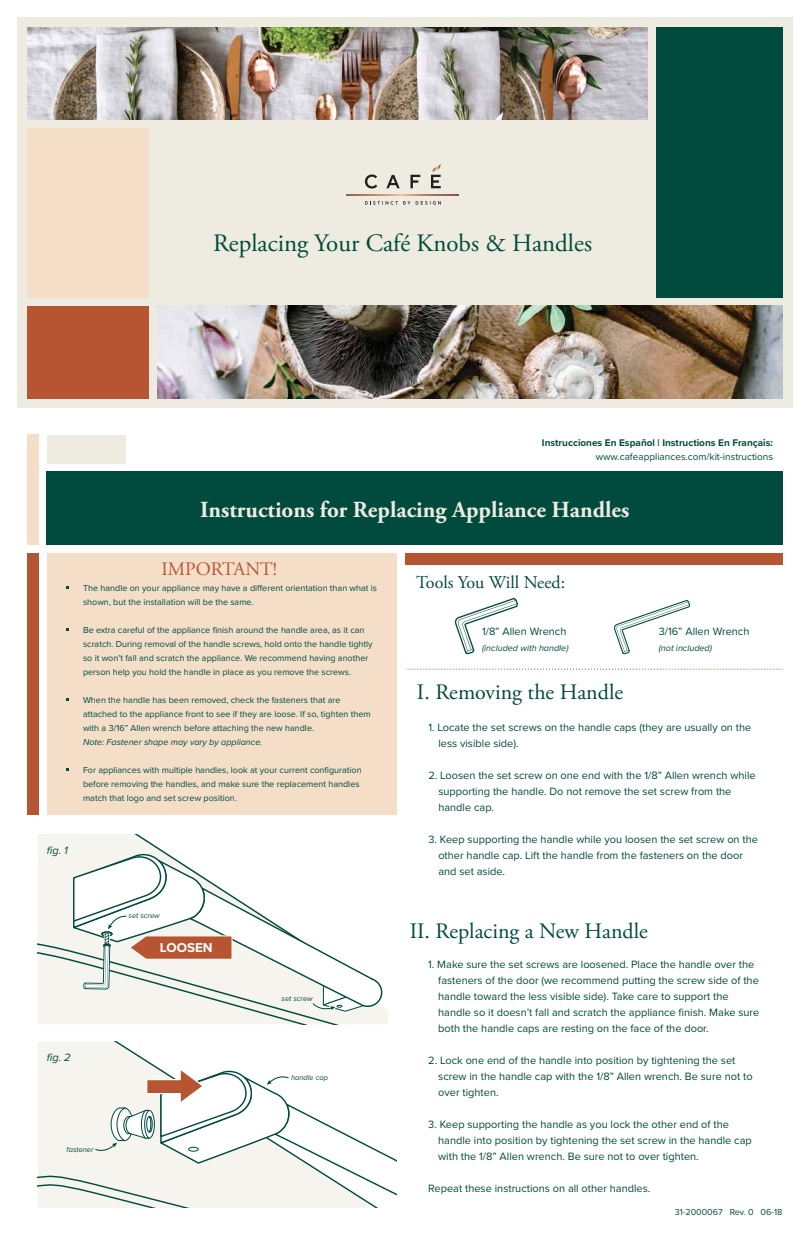
<style>
.page{position:relative;width:810px;height:1242px;background:#fff}
.page>*{position:absolute;margin:0;border:0;box-sizing:border-box;transform-origin:0 0}
.t1{font:25px "Adobe Garamond Pro";color:#004b3d}
.t2{font:700 23px "Adobe Garamond Pro";color:#eeece0}
.t3{font:22px "Adobe Garamond Pro";color:#004b3d}
.t4{font:19px "Adobe Garamond Pro";color:#b75533}
.t5{font:18px "Adobe Garamond Pro";color:#004b3d}
.t6{font:700 13.4px "Proxima Nova";color:#fff}
.t7{font:11px/16px "Proxima Nova";color:#004b3d}
.t8{font:italic 11px "Proxima Nova";color:#004b3d}
.t9{font:700 10px "Proxima Nova";color:#004b3d}
.t10{font:10px "Proxima Nova";color:#004b3d}
.t11{font:9px/14px "Proxima Nova";color:#004b3d}
.t12{font:italic 9px "Proxima Nova";color:#004b3d}
.t13{font:italic 7.5px "Proxima Nova";color:#004b3d}
</style>
<div class="page">
<div style="left:47px;top:472px;width:736px;height:73px;background:#004b3d"></div>
<div style="left:27px;top:435px;width:11px;height:110px;background:#f4dec8"></div>
<div style="left:47px;top:435px;width:78px;height:29px;background:#eeece0"></div>
<div style="left:47px;top:554px;width:349px;height:261px;background:#f4dec8"></div>
<div style="left:27px;top:554px;width:11px;height:261px;background:#b75533"></div>
<div style="left:27px;top:434px;width:11px;height:110px;background:#f4dec8"></div>
<svg style="left:614px;top:600px;width:76px;height:54px"></svg>
<svg style="left:455px;top:598px;width:63px;height:56px"></svg>
<svg style="left:406px;top:669px;width:377px;height:1px"></svg>
<div style="left:405px;top:554px;width:378px;height:11px;background:#b75533"></div>
<div style="left:17px;top:17px;width:776px;height:391px;background:#eeece0"></div>
<div style="left:27px;top:128px;width:122px;height:170px;background:#f4dec8"></div>
<img style="left:157px;top:306px;width:626px;height:92px">
<div style="left:656px;top:27px;width:127px;height:271px;background:#004b3d"></div>
<div style="left:27px;top:306px;width:122px;height:92px;background:#b75533"></div>
<img style="left:27px;top:27px;width:621px;height:93px">
<svg style="left:347px;top:194px;width:112px;height:1px"></svg>
<svg style="left:365px;top:201px;width:45px;height:4px"></svg>
<svg style="left:416px;top:201px;width:25px;height:4px"></svg>
<svg style="left:365px;top:175px;width:12px;height:14px"></svg>
<svg style="left:386px;top:175px;width:14px;height:13px"></svg>
<svg style="left:411px;top:175px;width:9px;height:13px"></svg>
<svg style="left:431px;top:163px;width:10px;height:25px"></svg>
<svg style="left:38px;top:834px;width:129px;height:19px;background:#f1f1ec"></svg>
<svg style="left:38px;top:1042px;width:118px;height:24px"></svg>
<svg style="left:38px;top:1066px;width:359px;height:142px"></svg>
<svg style="left:38px;top:853px;width:344px;height:171px"></svg>
<h1 class="t1" style="left:213px;top:233px;width:380px">Replacing Your Café Knobs &amp; Handles</h1>
<p class="t9" style="left:542px;top:438px;width:233px">Instrucciones En Español | Instructions En Français:</p>
<p class="t10" style="left:596px;top:453px;width:179px">www.cafeappliances.com/kit-instructions</p>
<h2 class="t2" style="left:200px;top:500px;width:431px">Instructions for Replacing Appliance Handles</h2>
<h3 class="t4" style="left:162px;top:562px;width:117px">IMPORTANT!</h3>
<p class="t11" style="left:83px;top:582px;width:296px">The handle on your appliance may have a different orientation than what is shown, but the installation will be the same.</p>
<p class="t11" style="left:83px;top:624px;width:291px">Be extra careful of the appliance finish around the handle area, as it can scratch. During removal of the handle screws, hold onto the handle tightly so it won’t fall and scratch the appliance. We recommend having another person help you hold the handle in place as you remove the screws.</p>
<p class="t11" style="left:83px;top:694px;width:289px">When the handle has been removed, check the fasteners that are attached to the appliance front to see if they are loose. If so, tighten them with a 3/16” Allen wrench before attaching the new handle.</p>
<p class="t12" style="left:83px;top:738px;width:181px">Note: Fastener shape may vary by appliance.</p>
<p class="t11" style="left:83px;top:764px;width:280px">For appliances with multiple handles, look at your current configuration before removing the handles, and make sure the replacement handles match that logo and set screw position.</p>
<p class="t8" style="left:47px;top:846px;width:23px">fig. 1</p>
<p class="t13" style="left:129px;top:913px;width:33px">set screw</p>
<h3 class="t5" style="left:416px;top:575px;width:150px">Tools You Will Need:</h3>
<p class="t7" style="left:482px;top:624px;width:86px">1/8” Allen Wrench</p>
<p class="t12" style="left:482px;top:645px;width:88px">(included with handle)</p>
<p class="t7" style="left:659px;top:624px;width:92px">3/16” Allen Wrench</p>
<p class="t12" style="left:659px;top:645px;width:55px">(not included)</p>
<h3 class="t3" style="left:417px;top:683px;width:208px">I. Removing the Handle</h3>
<p class="t7" style="left:438px;top:720px;width:315px;text-indent:-10px">1. Locate the set screws on the handle caps (they are usually on the less visible side).</p>
<p class="t7" style="left:438px;top:768px;width:319px;text-indent:-10px">2. Loosen the set screw on one end with the 1/8” Allen wrench while supporting the handle. Do not remove the set screw from the handle cap.</p>
<p class="t7" style="left:438px;top:832px;width:321px;text-indent:-10px">3. Keep supporting the handle while you loosen the set screw on the other handle cap. Lift the handle from the fasteners on the door and set aside.</p>
<p class="t8" style="left:47px;top:1053px;width:25px">fig. 2</p>
<p class="t13" style="left:67px;top:1146px;width:29px">fastener</p>
<p class="t6" style="left:160px;top:942px;width:54px">LOOSEN</p>
<p class="t13" style="left:282px;top:996px;width:33px">set screw</p>
<p class="t13" style="left:291px;top:1075px;width:38px">handle cap</p>
<h3 class="t3" style="left:410px;top:922px;width:240px">II. Replacing a New Handle</h3>
<p class="t7" style="left:438px;top:958px;width:323px;text-indent:-10px">1. Make sure the set screws are loosened. Place the handle over the fasteners of the door (we recommend putting the screw side of the handle toward the less visible side). Take care to support the handle so it doesn’t fall and scratch the appliance finish. Make sure both the handle caps are resting on the face of the door.</p>
<p class="t7" style="left:438px;top:1054px;width:316px;text-indent:-10px">2. Lock one end of the handle into position by tightening the set screw in the handle cap with the 1/8” Allen wrench. Be sure not to over tighten.</p>
<p class="t7" style="left:438px;top:1118px;width:315px;text-indent:-10px">3. Keep supporting the handle as you lock the other end of the handle into position by tightening the set screw in the handle cap with the 1/8” Allen wrench. Be sure not to over tighten.</p>
<p class="t7" style="left:428px;top:1182px;width:224px">Repeat these instructions on all other handles.</p>
<p class="t11" style="left:675px;top:1206px;width:109px">31-2000067 Rev. 0 06-18</p>
</div>
